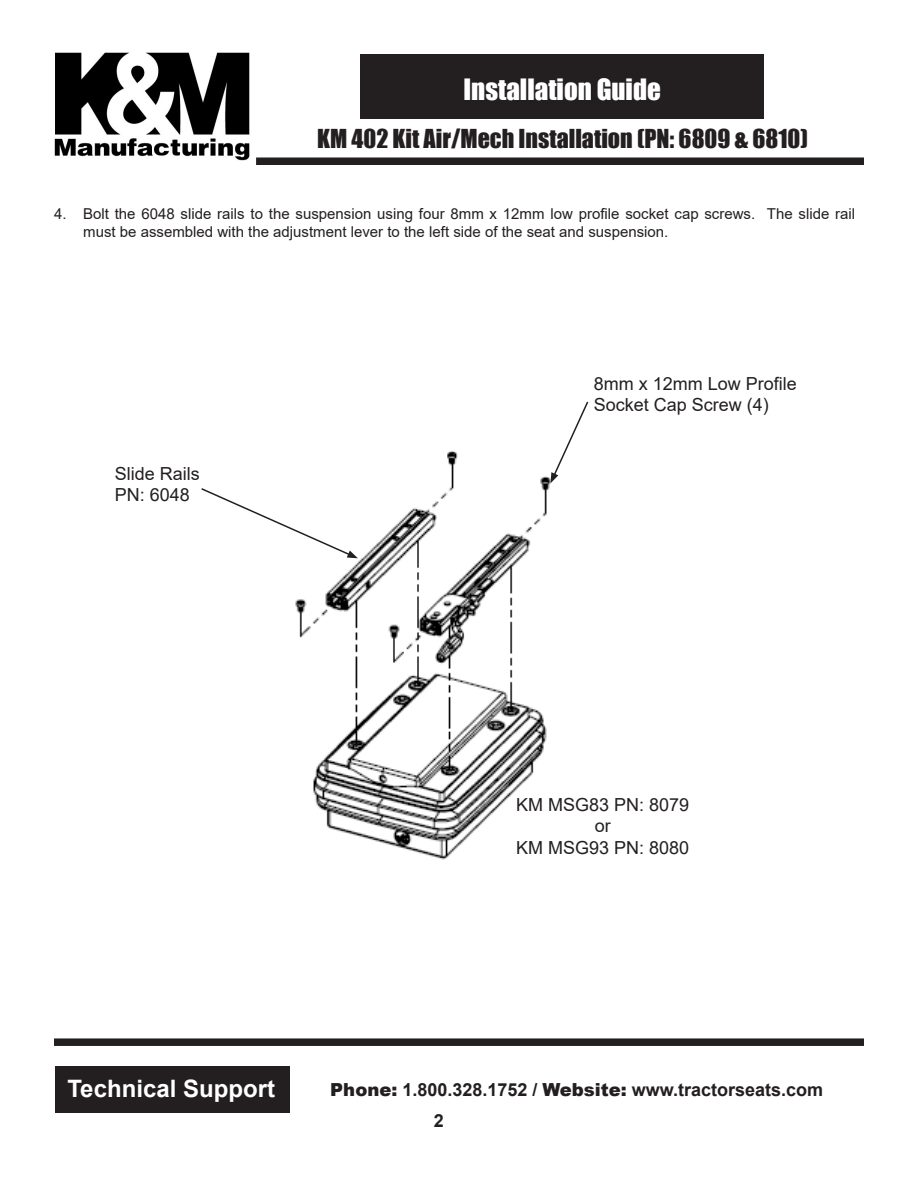
<style>
.page{position:relative;width:918px;height:1188px;background:#fff}
.page>*{position:absolute;margin:0;border:0;box-sizing:border-box;transform-origin:0 0}
.t1{font:27px "Impact";color:#fff}
.t2{font:24px "Impact";color:#231f20}
.t3{font:700 24px "Arial";color:#fff}
.Paragraph_Style_1{font:18px/21.6px "Arial";color:#231f20}
.Paragraph_Style_1-2{font:700 18px "Arial";color:#231f20}
.t4{font:15px/18px "Arial";color:#231f20}
.s1{font-style:inherit}
.s2{font-weight:900}
</style>
<div class="page">
<div style="left:361px;top:54px;width:403px;height:64px;background:#231f20"></div>
<div style="left:256px;top:158px;width:608px;height:7px;background:#231f20"></div>
<div style="left:54px;top:1038px;width:810px;height:8px;background:#231f20"></div>
<img style="left:54px;top:52px;width:196px;height:109px">
<div style="left:55px;top:1066px;width:235px;height:47px;background:#231f20"></div>
<img style="left:295px;top:450px;width:256px;height:410px">
<svg style="left:550px;top:401px;width:39px;height:82px"></svg>
<svg style="left:201px;top:487px;width:157px;height:71px"></svg>
<p class="t1" style="left:464px;top:68px;width:199px">Installation Guide</p>
<p class="t2" style="left:317px;top:120px;width:492px">KM 402 Kit Air/Mech Installation (PN: 6809 &amp; 6810)</p>
<p class="t4" style="left:83px;top:205px;width:774px;text-indent:-29px"><span class="s1">4.</span> Bolt the 6048 slide rails to the suspension using four 8mm x 12mm low profile socket cap screws. The slide rail must be assembled with the adjustment lever to the left side of the seat and suspension.</p>
<p class="Paragraph_Style_1" style="left:115px;top:462px;width:87px">Slide Rails<br>PN: 6048</p>
<p class="Paragraph_Style_1" style="left:594px;top:372px;width:205px">8mm x 12mm Low Profile<br>Socket Cap Screw (4)</p>
<p class="Paragraph_Style_1" style="left:516px;top:794px;width:175px;text-align:center">KM MSG83 PN: 8079 or<br>KM MSG93 PN: 8080</p>
<p class="t3" style="left:67px;top:1071px;width:209px">Technical Support</p>
<p class="Paragraph_Style_1-2" style="left:330px;top:1077px;width:494px"><span class="s2">Phone:</span> 1.800.328.1752 / <span class="s2">Website:</span> www.tractorseats.com</p>
<p class="Paragraph_Style_1-2" style="left:434px;top:1108px;width:12px">2</p>
</div>
